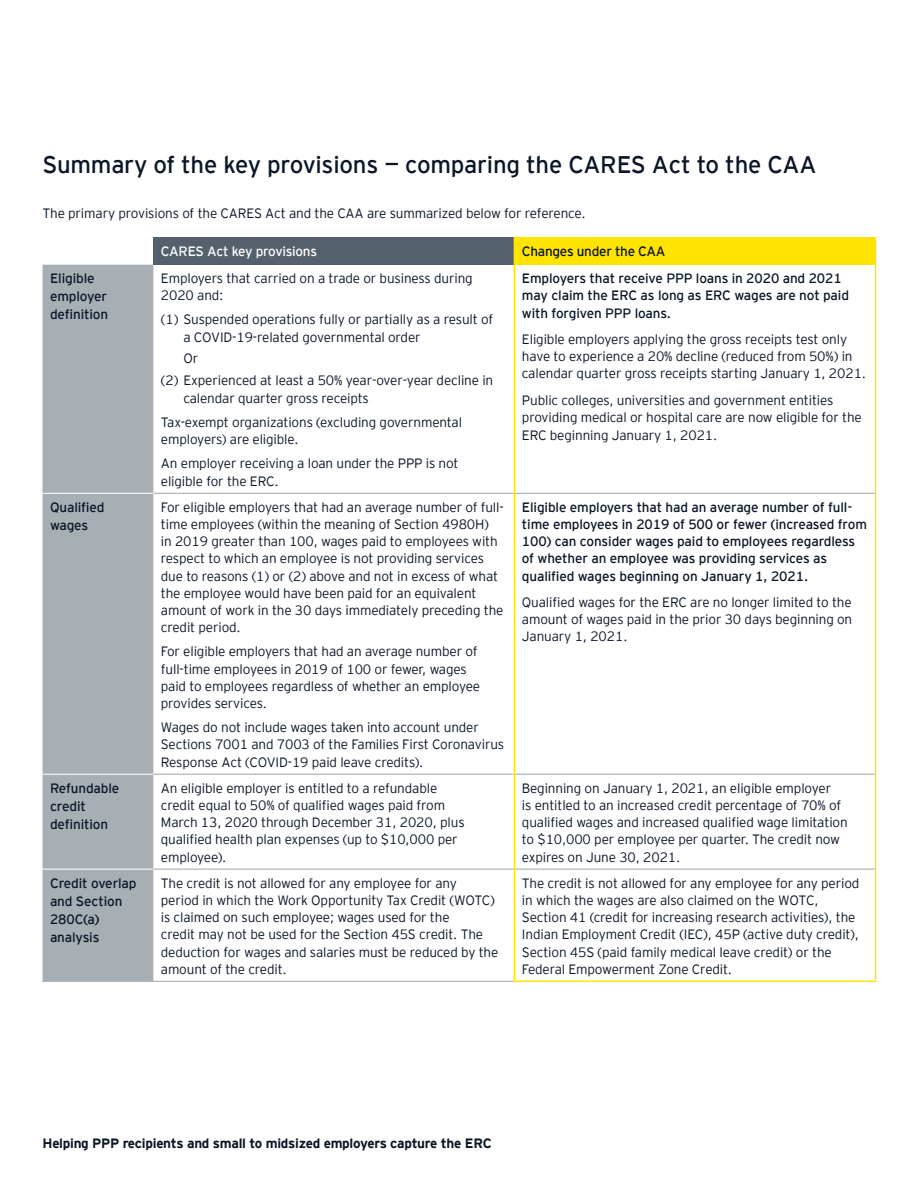
<style>
.page{position:relative;width:918px;height:1188px;background:#fff}
.page>*{position:absolute;margin:0;border:0;box-sizing:border-box;transform-origin:0 0}
.t1{font:24px "EY Interstate";letter-spacing:-.01em;color:#0a1627}
.t2{font:300 13.5px/17.2px "EY Interstate";letter-spacing:-.01em;color:#0a1627}
.t3{font:13.5px/18px "EY Interstate";letter-spacing:-.01em;color:#0a1627}
.t4{font:700 13.5px "EY Interstate";letter-spacing:-.02em;color:#0a1627}
.t5{font:13.5px "EY Interstate";letter-spacing:-.02em;color:#fff}
</style>
<div class="page">
<div style="left:153px;top:238px;width:361px;height:27px;background:#54606b"></div>
<div style="left:514px;top:238px;width:361px;height:27px;background:#ffe400"></div>
<div style="left:43px;top:265px;width:110px;height:716px;background:#a7afb5"></div>
<hr style="left:153px;top:493px;width:361px;height:1px;background:#a7afb5">
<hr style="left:515px;top:493px;width:360px;height:1px;background:#a7afb5">
<hr style="left:153px;top:774px;width:361px;height:1px;background:#a7afb5">
<hr style="left:515px;top:774px;width:360px;height:1px;background:#a7afb5">
<hr style="left:153px;top:869px;width:361px;height:1px;background:#a7afb5">
<hr style="left:515px;top:869px;width:360px;height:1px;background:#a7afb5">
<hr style="left:153px;top:981px;width:361px;height:1px;background:#a7afb5">
<hr style="left:43px;top:981px;width:110px;height:1px;background:#a7afb5">
<hr style="left:43px;top:493px;width:110px;height:1px;background:#fff">
<hr style="left:43px;top:774px;width:110px;height:1px;background:#fff">
<hr style="left:43px;top:869px;width:110px;height:1px;background:#fff">
<svg style="left:875px;top:238px;width:1px;height:27px"></svg>
<hr style="left:514px;top:265px;width:1px;height:228px;background:#ffe400">
<hr style="left:875px;top:265px;width:1px;height:228px;background:#ffe400">
<hr style="left:514px;top:493px;width:1px;height:281px;background:#ffe400">
<hr style="left:875px;top:493px;width:1px;height:281px;background:#ffe400">
<hr style="left:514px;top:774px;width:1px;height:95px;background:#ffe400">
<hr style="left:875px;top:774px;width:1px;height:95px;background:#ffe400">
<hr style="left:514px;top:869px;width:1px;height:112px;background:#ffe400">
<hr style="left:875px;top:869px;width:1px;height:112px;background:#ffe400">
<hr style="left:514px;top:981px;width:362px;height:1px;background:#ffe400">
<h1 class="t1" style="left:43px;top:148px;width:775px">Summary of the key provisions — comparing the CARES Act to the CAA</h1>
<p class="t2" style="left:43px;top:204px;width:545px">The primary provisions of the CARES Act and the CAA are summarized below for reference.</p>
<p class="t5" style="left:161px;top:242px;width:158px">CARES Act key provisions</p>
<p class="t3" style="left:522px;top:241px;width:145px">Changes under the CAA</p>
<p class="t3" style="left:50px;top:269px;width:60px">Eligible employer definition</p>
<p class="t2" style="left:161px;top:269px;width:313px">Employers that carried on a trade or business during<br>2020 and:</p>
<p class="t3" style="left:522px;top:269px;width:329px;line-height:17.2px">Employers that receive PPP loans in 2020 and 2021 may claim the ERC as long as ERC wages are not paid with forgiven PPP loans.</p>
<p class="t2" style="left:522px;top:330px;width:346px">Eligible employers applying the gross receipts test only have to experience a 20% decline (reduced from 50%) in calendar quarter gross receipts starting January 1, 2021.</p>
<p class="t2" style="left:522px;top:390px;width:341px">Public colleges, universities and government entities providing medical or hospital care are now eligible for the<br>ERC beginning January 1, 2021.</p>
<p class="t2" style="left:183px;top:310px;width:311px;text-indent:-23px">(1) Suspended operations fully or partially as a result of a COVID‑19-related governmental order</p>
<p class="t2" style="left:161px;top:347px;width:334px;line-height:21.9px;text-indent:23px">Or<br>(2) Experienced at least a 50% year-over-year decline in</p>
<p class="t2" style="left:161px;top:385px;width:303px;line-height:24px;text-indent:23px">calendar quarter gross receipts<br>Tax-exempt organizations (excluding governmental</p>
<p class="t2" style="left:161px;top:426px;width:299px;line-height:24px">employers) are eligible.<br>An employer receiving a loan under the PPP is not</p>
<p class="t2" style="left:161px;top:472px;width:119px">eligible for the ERC.</p>
<p class="t3" style="left:50px;top:497px;width:56px">Qualified wages</p>
<p class="t2" style="left:161px;top:497px;width:344px">For eligible employers that had an average number of full&shy;time employees (within the meaning of Section 4980H)<br>in 2019 greater than 100, wages paid to employees with respect to which an employee is not providing services due to reasons (1) or (2) above and not in excess of what the employee would have been paid for an equivalent amount of work in the 30 days immediately preceding the credit period.</p>
<p class="t2" style="left:161px;top:642px;width:321px">For eligible employers that had an average number of full‑time employees in 2019 of 100 or fewer, wages paid to employees regardless of whether an employee provides services.</p>
<p class="t2" style="left:161px;top:718px;width:345px">Wages do not include wages taken into account under<br>Sections 7001 and 7003 of the Families First Coronavirus<br>Response Act (COVID-19 paid leave credits).</p>
<p class="t3" style="left:522px;top:498px;width:347px;line-height:17.2px">Eligible employers that had an average number of full&shy;time employees in 2019 of 500 or fewer (increased from 100) can consider wages paid to employees regardless of whether an employee was providing services as qualified wages beginning on January 1, 2021.</p>
<p class="t2" style="left:522px;top:593px;width:332px;text-align:justify">Qualified wages for the ERC are no longer limited to the amount of wages paid in the prior 30 days beginning on January 1, 2021.</p>
<p class="t3" style="left:50px;top:778px;width:71px">Refundable credit definition</p>
<p class="t2" style="left:161px;top:778px;width:305px">An eligible employer is entitled to a refundable credit equal to 50% of qualified wages paid from March 13, 2020 through December 31, 2020, plus qualified health plan expenses (up to $10,000 per employee).</p>
<p class="t2" style="left:522px;top:778px;width:327px">Beginning on January 1, 2021, an eligible employer<br>is entitled to an increased credit percentage of 70% of qualified wages and increased qualified wage limitation to $10,000 per employee per quarter. The credit now expires on June 30, 2021.</p>
<p class="t3" style="left:50px;top:873px;width:88px">Credit overlap and Section<br>280C(a) analysis</p>
<p class="t2" style="left:161px;top:873px;width:339px">The credit is not allowed for any employee for any period in which the Work Opportunity Tax Credit (WOTC) is claimed on such employee; wages used for the<br>credit may not be used for the Section 45S credit. The deduction for wages and salaries must be reduced by the amount of the credit.</p>
<p class="t2" style="left:522px;top:873px;width:339px">The credit is not allowed for any employee for any period in which the wages are also claimed on the WOTC, Section 41 (credit for increasing research activities), the Indian Employment Credit (IEC), 45P (active duty credit), Section 45S (paid family medical leave credit) or the Federal Empowerment Zone Credit.</p>
<p class="t4" style="left:43px;top:1133px;width:451px">Helping PPP recipients and small to midsized employers capture the ERC</p>
</div>
